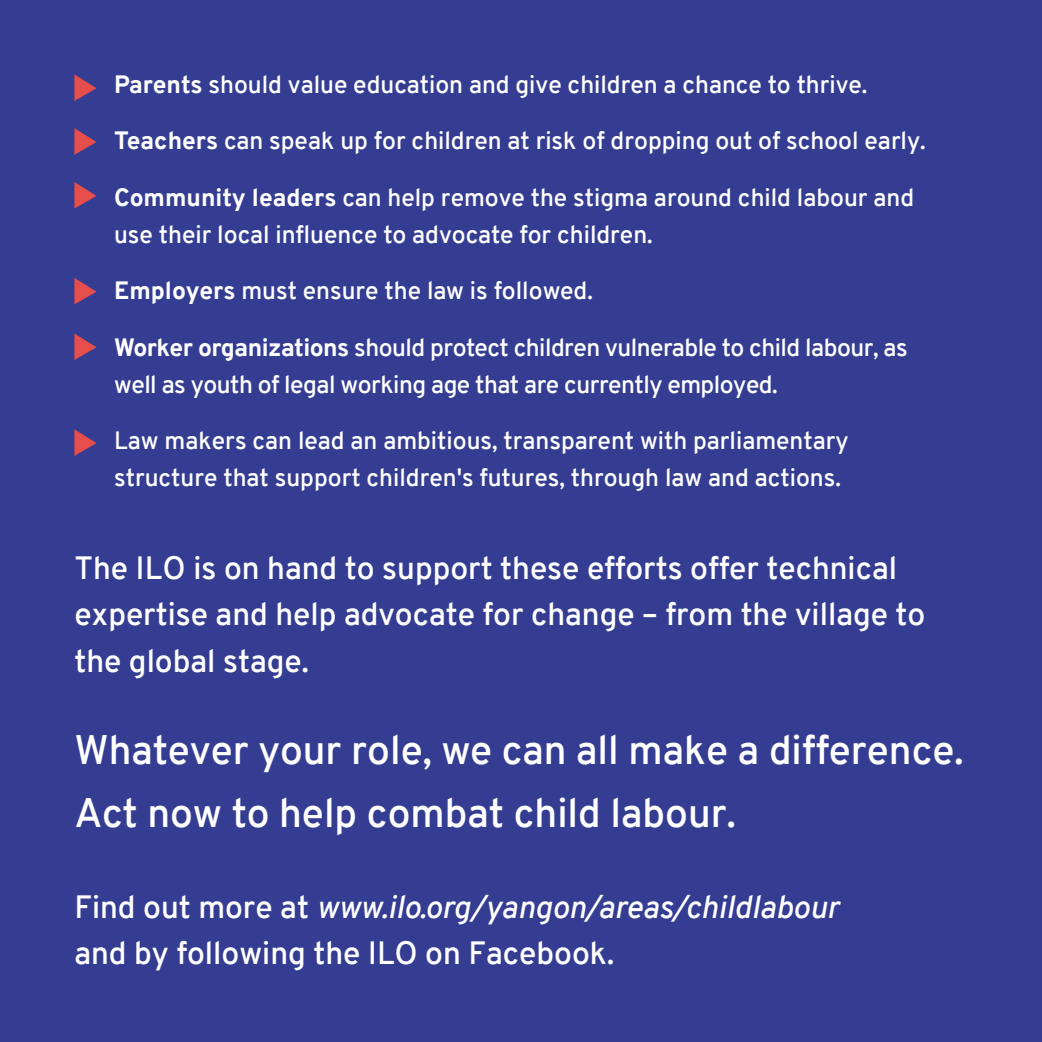
<style>
.page{position:relative;width:1042px;height:1042px;background:#343d91}
.page>*{position:absolute;margin:0;border:0;box-sizing:border-box;transform-origin:0 0}
.t1{font:600 40.25px/63px "Overpass";color:#fff}
.t2{font:600 31.5px/46.4px "Overpass";color:#fff}
.t3{font:600 24.5px/36.8px "Overpass";color:#fff}
.t4{font:600 24.5px/36.8px "Overpass";letter-spacing:-.02em;color:#fff}
.s1{font-weight:800}
.s2{font-style:italic}
</style>
<div class="page">
<svg style="left:74px;top:128px;width:23px;height:27px"></svg>
<svg style="left:74px;top:182px;width:23px;height:27px"></svg>
<svg style="left:74px;top:278px;width:23px;height:26px"></svg>
<svg style="left:74px;top:333px;width:23px;height:27px"></svg>
<svg style="left:74px;top:429px;width:23px;height:27px"></svg>
<svg style="left:74px;top:74px;width:23px;height:27px"></svg>
<p class="t3" style="left:114px;top:66px;width:755px"><span class="s1">Parents</span> should value education and give children a chance to thrive.</p>
<p class="t3" style="left:114px;top:123px;width:813px"><span class="s1">Teachers</span> can speak up for children at risk of dropping out of school early.</p>
<p class="t3" style="left:114px;top:179px;width:801px"><span class="s1">Community leaders</span> can help remove the stigma around child labour and use their local influence to advocate for children.</p>
<p class="t3" style="left:114px;top:273px;width:480px"><span class="s1">Employers</span> must ensure the law is followed.</p>
<p class="t4" style="left:114px;top:329px;width:795px"><span class="s1">Worker organizations</span> should protect children vulnerable to child labour, as well as youth of legal working age that are currently employed.</p>
<p class="t3" style="left:114px;top:422px;width:736px">Law makers can lead an ambitious, transparent with parliamentary structure that support children's futures, through law and actions.</p>
<p class="t2" style="left:74px;top:545px;width:852px">The ILO is on hand to support these efforts offer technical expertise and help advocate for change – from the village to the global stage.</p>
<p class="t1" style="left:74px;top:719px;width:890px">Whatever your role, we can all make a difference.<br>Act now to help combat child labour.</p>
<p class="t2" style="left:74px;top:883px;width:766px">Find out more at <span class="s2">www.ilo.org/yangon/areas/childlabour </span>and by following the ILO on Facebook.</p>
</div>
